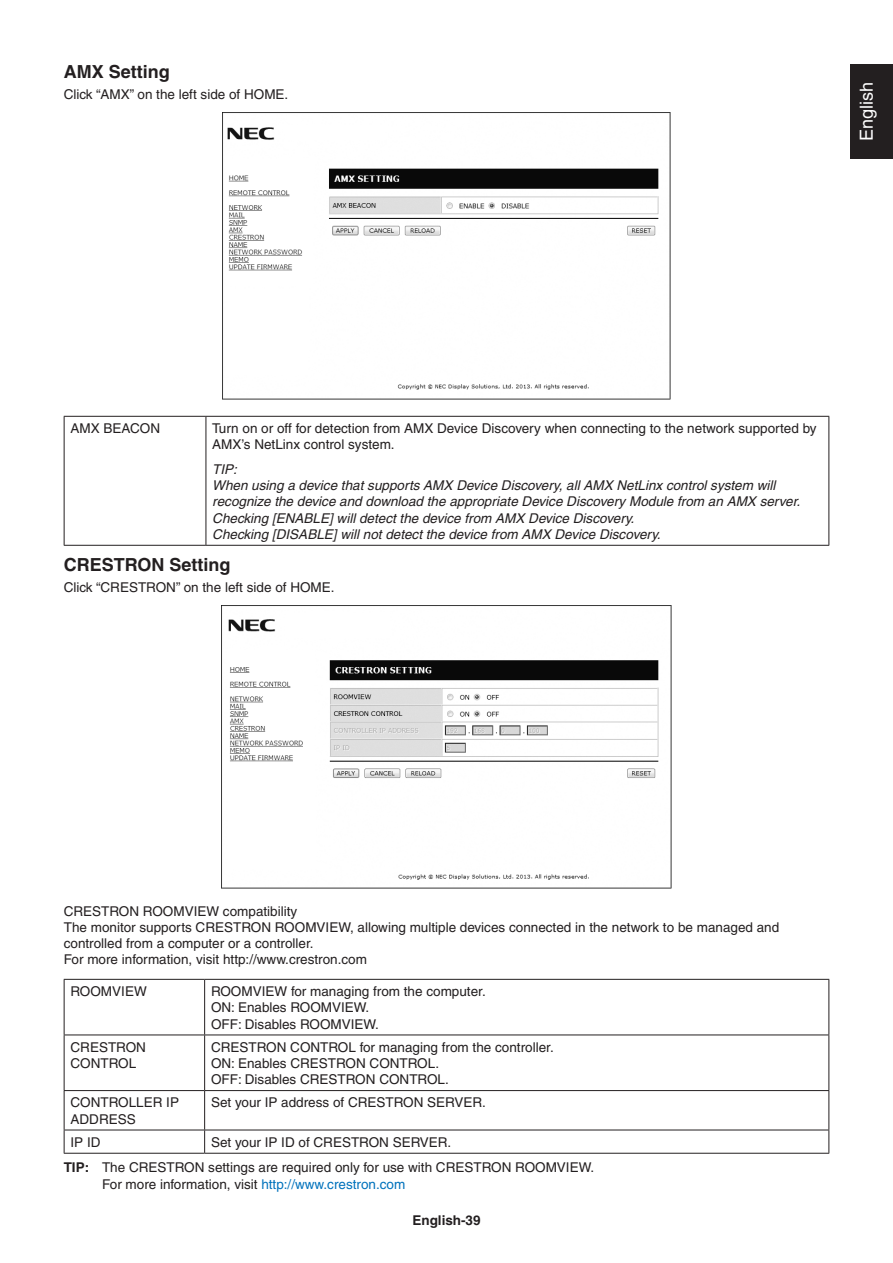
<style>
.page{position:relative;width:893px;height:1263px;background:#fff}
.page>*{position:absolute;margin:0;border:0;box-sizing:border-box;transform-origin:0 0}
.t1{font:700 18px "Helvetica";color:#231f20}
.t2{font:18px "Helvetica";color:#fff}
.t3{font:13.5px/16.2px "Helvetica";color:#231f20}
.t4{font:italic 13.5px/16.2px "Helvetica";color:#231f20}
.t5{font:700 13.5px "Helvetica";color:#231f20}
.s1{font-weight:700}
.s2{color:#0072bc}
</style>
<div class="page">
<div style="left:850px;top:64px;width:43px;height:94px;background:#231f20"></div>
<img style="left:222px;top:113px;width:449px;height:286px">
<hr style="left:64px;top:416px;width:142px;height:1px;background:#231f20">
<hr style="left:64px;top:417px;width:1px;height:128px;background:#231f20">
<hr style="left:206px;top:416px;width:623px;height:1px;background:#231f20">
<hr style="left:206px;top:417px;width:1px;height:128px;background:#231f20">
<hr style="left:828px;top:417px;width:1px;height:128px;background:#231f20">
<hr style="left:64px;top:545px;width:142px;height:1px;background:#231f20">
<hr style="left:206px;top:545px;width:623px;height:1px;background:#231f20">
<img style="left:222px;top:606px;width:449px;height:283px">
<hr style="left:64px;top:979px;width:141px;height:1px;background:#231f20">
<hr style="left:64px;top:980px;width:1px;height:54px;background:#231f20">
<hr style="left:205px;top:979px;width:624px;height:1px;background:#231f20">
<hr style="left:204px;top:980px;width:1px;height:54px;background:#231f20">
<hr style="left:828px;top:980px;width:1px;height:54px;background:#231f20">
<hr style="left:64px;top:1034px;width:141px;height:1px;background:#231f20">
<hr style="left:64px;top:1035px;width:1px;height:55px;background:#231f20">
<hr style="left:205px;top:1034px;width:624px;height:1px;background:#231f20">
<hr style="left:204px;top:1035px;width:1px;height:55px;background:#231f20">
<hr style="left:828px;top:1035px;width:1px;height:55px;background:#231f20">
<hr style="left:64px;top:1090px;width:141px;height:1px;background:#231f20">
<hr style="left:64px;top:1091px;width:1px;height:38px;background:#231f20">
<hr style="left:205px;top:1090px;width:624px;height:1px;background:#231f20">
<hr style="left:204px;top:1091px;width:1px;height:38px;background:#231f20">
<hr style="left:828px;top:1091px;width:1px;height:38px;background:#231f20">
<hr style="left:64px;top:1129px;width:141px;height:1px;background:#231f20">
<svg style="left:64px;top:1130px;width:1px;height:23px"></svg>
<hr style="left:205px;top:1129px;width:624px;height:1px;background:#231f20">
<svg style="left:204px;top:1130px;width:1px;height:23px"></svg>
<svg style="left:828px;top:1130px;width:1px;height:23px"></svg>
<hr style="left:64px;top:1153px;width:141px;height:1px;background:#231f20">
<hr style="left:205px;top:1153px;width:624px;height:1px;background:#231f20">
<h1 class="t1" style="left:64px;top:60px;width:108px">AMX Setting</h1>
<p class="t3" style="left:64px;top:87px;width:226px">Click “AMX” on the left side of HOME.</p>
<h1 class="t2" style="left:856px;top:141px;width:61px;rotate:-90deg">English</h1>
<p class="t3" style="left:71px;top:420px;width:91px">AMX BEACON</p>
<p class="t3" style="left:212px;top:420px;width:606px">Turn on or off for detection from AMX Device Discovery when connecting to the network supported by<br>AMX’s NetLinx control system.</p>
<p class="t4" style="left:212px;top:461px;width:589px">TIP:<br>When using a device that supports AMX Device Discovery, all AMX NetLinx control system will recognize the device and download the appropriate Device Discovery Module from an AMX server.<br>Checking [ENABLE] will detect the device from AMX Device Discovery.<br>Checking [DISABLE] will not detect the device from AMX Device Discovery.</p>
<h1 class="t1" style="left:64px;top:553px;width:168px">CRESTRON Setting</h1>
<p class="t3" style="left:64px;top:579px;width:272px">Click “CRESTRON” on the left side of HOME.</p>
<p class="t3" style="left:64px;top:903px;width:717px">CRESTRON ROOMVIEW compatibility<br>The monitor supports CRESTRON ROOMVIEW, allowing multiple devices connected in the network to be managed and controlled from a computer or a controller.<br>For more information, visit http://www.crestron.com</p>
<p class="t3" style="left:71px;top:983px;width:78px">ROOMVIEW</p>
<p class="t3" style="left:211px;top:983px;width:276px">ROOMVIEW for managing from the computer.<br>ON: Enables ROOMVIEW.<br>OFF: Disables ROOMVIEW.</p>
<p class="t3" style="left:71px;top:1039px;width:77px">CRESTRON<br>CONTROL</p>
<p class="t3" style="left:211px;top:1039px;width:344px">CRESTRON CONTROL for managing from the controller.<br>ON: Enables CRESTRON CONTROL.<br>OFF: Disables CRESTRON CONTROL.</p>
<p class="t3" style="left:71px;top:1094px;width:110px">CONTROLLER IP<br>ADDRESS</p>
<p class="t3" style="left:211px;top:1094px;width:276px">Set your IP address of CRESTRON SERVER.</p>
<p class="t3" style="left:71px;top:1134px;width:32px">IP ID</p>
<p class="t3" style="left:64px;top:1129px;width:532px;line-height:25.5px;text-align:center">Set your IP ID of CRESTRON SERVER.<br><span class="s1">TIP:</span> The CRESTRON settings are required only for use with CRESTRON ROOMVIEW.</p>
<p class="t3" style="left:102px;top:1176px;width:305px">For more information, visit <span class="s2">http://www.crestron.com</span></p>
<p class="t5" style="left:412px;top:1212px;width:70px">English-39</p>
</div>
